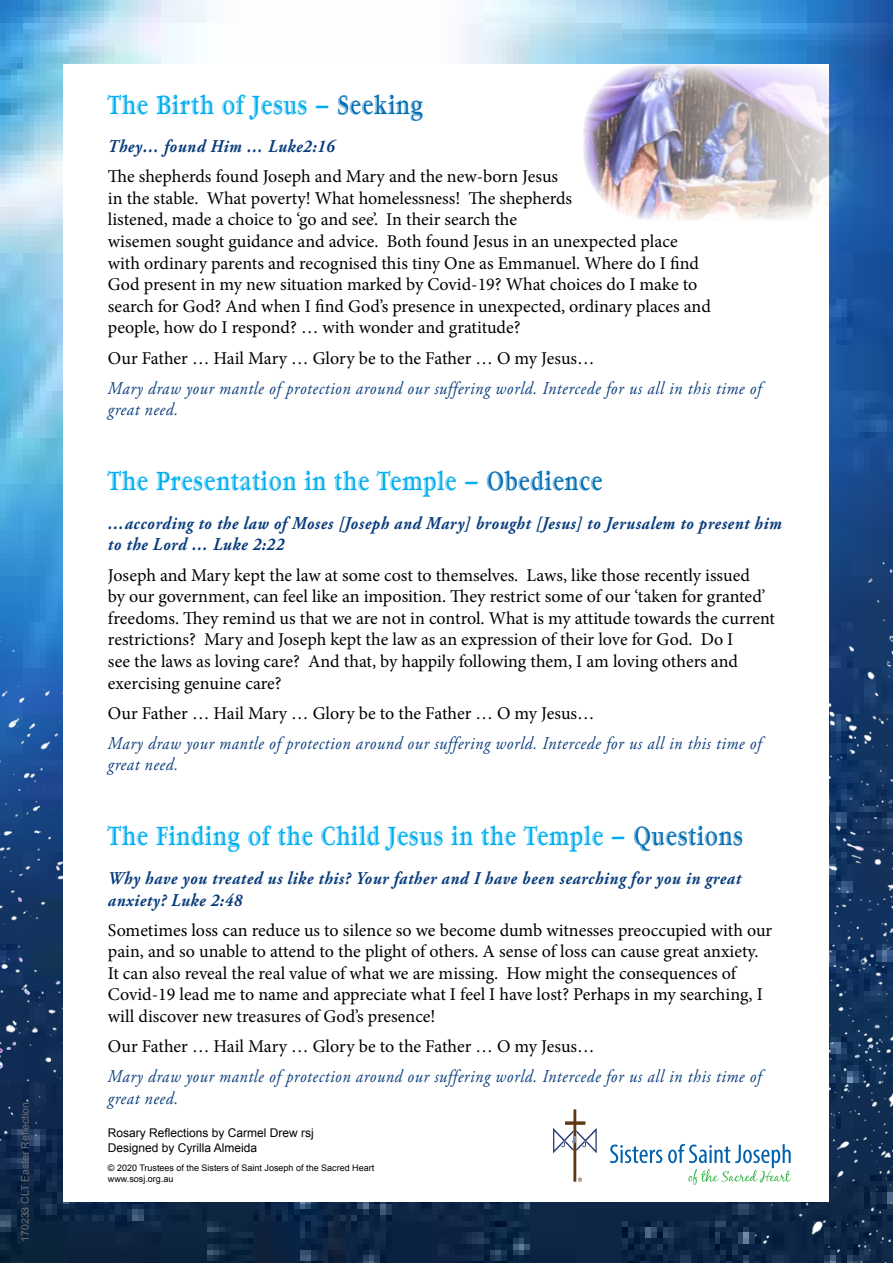
<style>
.page{position:relative;width:893px;height:1263px;background:#fff}
.page>*{position:absolute;margin:0;border:0;box-sizing:border-box;transform-origin:0 0}
.t1{font:700 27px "Garamond Handtooled";letter-spacing:.04em;color:#00aeef;scale:.75 1}
.t2{font:18px/21.6px "Minion Pro";letter-spacing:-.005em;color:#000}
.t3{font:italic 18px/21.6px "Adobe Garamond Pro";letter-spacing:.04em;color:#093d7d;scale:.9 1}
.t4{font:italic 700 18px/21.6px "Adobe Garamond Pro";letter-spacing:.04em;color:#093d7d;scale:.9 1}
.t5{font:12px/14.4px "Arial";color:#000}
.t6{font:10.5px "Arial";color:#6d6e71}
.t7{font:9px/10.8px "Arial";color:#000}
.s1{color:#006db4}
</style>
<div class="page">
<img style="left:0;top:0;width:893px;height:1263px">
<img style="left:0;top:549px;width:210px;height:714px">
<img style="left:655px;top:480px;width:238px;height:783px">
<div style="left:64px;top:64px;width:765px;height:1137px;background:#fff"></div>
<svg style="left:610px;top:1144px;width:52px;height:19px"></svg>
<svg style="left:668px;top:1144px;width:123px;height:41px"></svg>
<svg style="left:553px;top:1109px;width:44px;height:73px"></svg>
<img style="left:583px;top:64px;width:289px;height:157px">
<p class="t6" style="left:18px;top:1242px;width:141px;rotate:-90deg">170233 CLT Easter Reflection</p>
<h1 class="t1" style="left:108px;top:89px;width:421px">The Birth of Jesus – <span class="s1">Seeking</span></h1>
<p class="t4" style="left:108px;top:136px;width:253px">They… found Him … Luke2:16</p>
<p class="t2" style="left:108px;top:166px;width:604px">The shepherds found Joseph and Mary and the new-born Jesus<br>in the stable. What poverty! What homelessness! The shepherds<br>listened, made a choice to ‘go and see’. In their search the<br>wisemen sought guidance and advice. Both found Jesus in an unexpected place with ordinary parents and recognised this tiny One as Emmanuel. Where do I find God present in my new situation marked by Covid-19? What choices do I make to search for God? And when I find God’s presence in unexpected, ordinary places and people, how do I respond? … with wonder and gratitude?</p>
<p class="t2" style="left:108px;top:347px;width:488px">Our Father … Hail Mary … Glory be to the Father … O my Jesus…</p>
<p class="t3" style="left:108px;top:378px;width:727px">Mary draw your mantle of protection around our suffering world. Intercede for us all in this time of great need.</p>
<h1 class="t1" style="left:108px;top:465px;width:660px">The Presentation in the Temple – <span class="s1">Obedience</span></h1>
<p class="t4" style="left:108px;top:513px;width:750px">…according to the law of Moses [Joseph and Mary] brought [Jesus] to Jerusalem to present him to the Lord … Luke 2:22</p>
<p class="t2" style="left:108px;top:564px;width:669px">Joseph and Mary kept the law at some cost to themselves. Laws, like those recently issued<br>by our government, can feel like an imposition. They restrict some of our ‘taken for granted’ freedoms. They remind us that we are not in control. What is my attitude towards the current restrictions? Mary and Joseph kept the law as an expression of their love for God. Do I<br>see the laws as loving care? And that, by happily following them, I am loving others and exercising genuine care?</p>
<p class="t2" style="left:108px;top:702px;width:488px">Our Father … Hail Mary … Glory be to the Father … O my Jesus…</p>
<p class="t3" style="left:108px;top:733px;width:727px">Mary draw your mantle of protection around our suffering world. Intercede for us all in this time of great need.</p>
<h1 class="t1" style="left:108px;top:820px;width:848px">The Finding of the Child Jesus in the Temple – <span class="s1">Questions</span></h1>
<p class="t4" style="left:108px;top:868px;width:705px">Why have you treated us like this? Your father and I have been searching for you in great anxiety? Luke 2:48</p>
<p class="t2" style="left:108px;top:919px;width:666px">Sometimes loss can reduce us to silence so we become dumb witnesses preoccupied with our pain, and so unable to attend to the plight of others. A sense of loss can cause great anxiety.<br>It can also reveal the real value of what we are missing. How might the consequences of Covid-19 lead me to name and appreciate what I feel I have lost? Perhaps in my searching, I will discover new treasures of God’s presence!</p>
<p class="t2" style="left:108px;top:1036px;width:488px">Our Father … Hail Mary … Glory be to the Father … O my Jesus…</p>
<p class="t3" style="left:108px;top:1066px;width:727px">Mary draw your mantle of protection around our suffering world. Intercede for us all in this time of great need.</p>
<p class="t5" style="left:108px;top:1126px;width:208px">Rosary Reflections by Carmel Drew rsj<br>Designed by Cyrilla Almeida</p>
<p class="t7" style="left:108px;top:1162px;width:268px">© 2020 Trustees of the Sisters of Saint Joseph of the Sacred Heart www.sosj.org.au</p>
</div>
